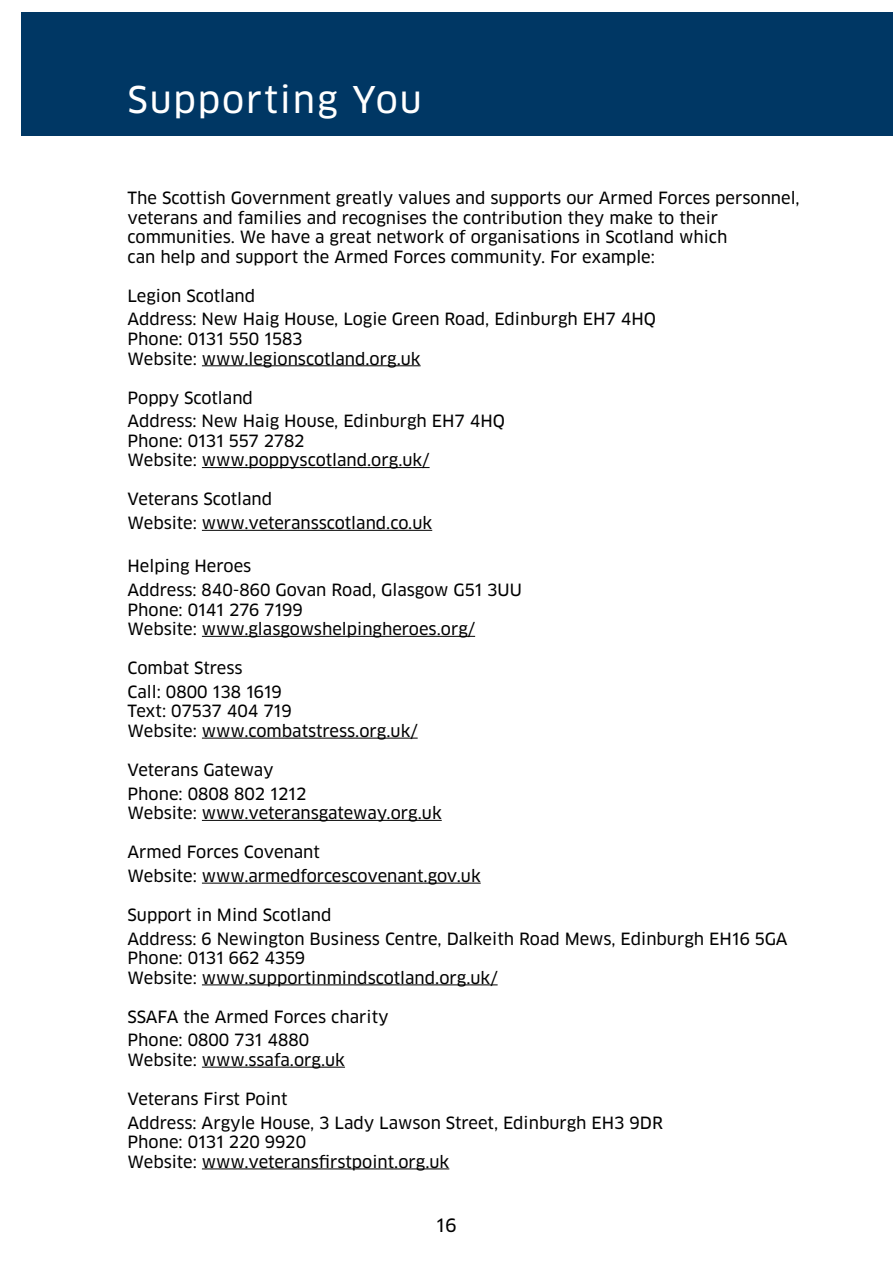
<style>
.page{position:relative;width:893px;height:1263px;background:#fff}
.page>*{position:absolute;margin:0;border:0;box-sizing:border-box;transform-origin:0 0}
.t1{font:36px "Clan LF News";letter-spacing:.05em;color:#fff}
.t2{font:18px "Clan LF News";color:#000}
.t3{font:16.5px/23.7px "Clan LF News";color:#000}
</style>
<div class="page">
<hr style="left:202px;top:365px;width:219px;height:1px;background:#000">
<hr style="left:202px;top:467px;width:228px;height:1px;background:#000">
<hr style="left:202px;top:530px;width:230px;height:1px;background:#000">
<hr style="left:202px;top:636px;width:273px;height:1px;background:#000">
<hr style="left:202px;top:738px;width:216px;height:1px;background:#000">
<hr style="left:202px;top:820px;width:240px;height:1px;background:#000">
<hr style="left:202px;top:883px;width:279px;height:1px;background:#000">
<hr style="left:202px;top:984px;width:296px;height:1px;background:#000">
<hr style="left:202px;top:1067px;width:143px;height:1px;background:#000">
<hr style="left:202px;top:1168px;width:247px;height:1px;background:#000">
<div style="left:21px;top:13px;width:872px;height:123px;background:#003764"></div>
<h1 class="t1" style="left:128px;top:78px;width:296px">Supporting You</h1>
<p class="t3" style="left:128px;top:189px;width:674px;line-height:19.5px">The Scottish Government greatly values and supports our Armed Forces personnel, veterans and families and recognises the contribution they make to their communities. We have a great network of organisations in Scotland which<br>can help and support the Armed Forces community. For example:</p>
<p class="t3" style="left:128px;top:284px;width:530px">Legion Scotland<br>Address: New Haig House, Logie Green Road, Edinburgh EH7 4HQ</p>
<p class="t3" style="left:128px;top:329px;width:295px;line-height:19.5px">Phone: 0131 550 1583<br>Website: www.legionscotland.org.uk</p>
<p class="t3" style="left:128px;top:386px;width:379px">Poppy Scotland<br>Address: New Haig House, Edinburgh EH7 4HQ</p>
<p class="t3" style="left:128px;top:431px;width:304px;line-height:19.5px">Phone: 0131 557 2782<br>Website: www.poppyscotland.org.uk/</p>
<p class="t3" style="left:128px;top:488px;width:306px">Veterans Scotland<br>Website: www.veteransscotland.co.uk</p>
<p class="t3" style="left:128px;top:555px;width:396px">Helping Heroes<br>Address: 840-860 Govan Road, Glasgow G51 3UU</p>
<p class="t3" style="left:128px;top:600px;width:349px;line-height:19.5px">Phone: 0141 276 7199<br>Website: www.glasgowshelpingheroes.org/</p>
<p class="t3" style="left:128px;top:656px;width:156px">Combat Stress<br>Call: 0800 138 1619</p>
<p class="t3" style="left:128px;top:702px;width:292px;line-height:19.5px">Text: 07537 404 719<br>Website: www.combatstress.org.uk/</p>
<p class="t3" style="left:128px;top:758px;width:180px">Veterans Gateway<br>Phone: 0808 802 1212</p>
<p class="t3" style="left:128px;top:801px;width:316px">Website: www.veteransgateway.org.uk</p>
<p class="t3" style="left:128px;top:840px;width:355px">Armed Forces Covenant<br>Website: www.armedforcescovenant.gov.uk</p>
<p class="t3" style="left:128px;top:903px;width:662px">Support in Mind Scotland<br>Address: 6 Newington Business Centre, Dalkeith Road Mews, Edinburgh EH16 5GA</p>
<p class="t3" style="left:128px;top:949px;width:372px;line-height:19.5px">Phone: 0131 662 4359<br>Website: www.supportinmindscotland.org.uk/</p>
<p class="t3" style="left:128px;top:1005px;width:263px">SSAFA the Armed Forces charity<br>Phone: 0800 731 4880</p>
<p class="t3" style="left:128px;top:1048px;width:219px">Website: www.ssafa.org.uk</p>
<p class="t3" style="left:128px;top:1087px;width:537px">Veterans First Point<br>Address: Argyle House, 3 Lady Lawson Street, Edinburgh EH3 9DR</p>
<p class="t3" style="left:128px;top:1133px;width:323px;line-height:19.5px">Phone: 0131 220 9920<br>Website: www.veteransfirstpoint.org.uk</p>
<p class="t2" style="left:436px;top:1214px;width:22px">16</p>
</div>
